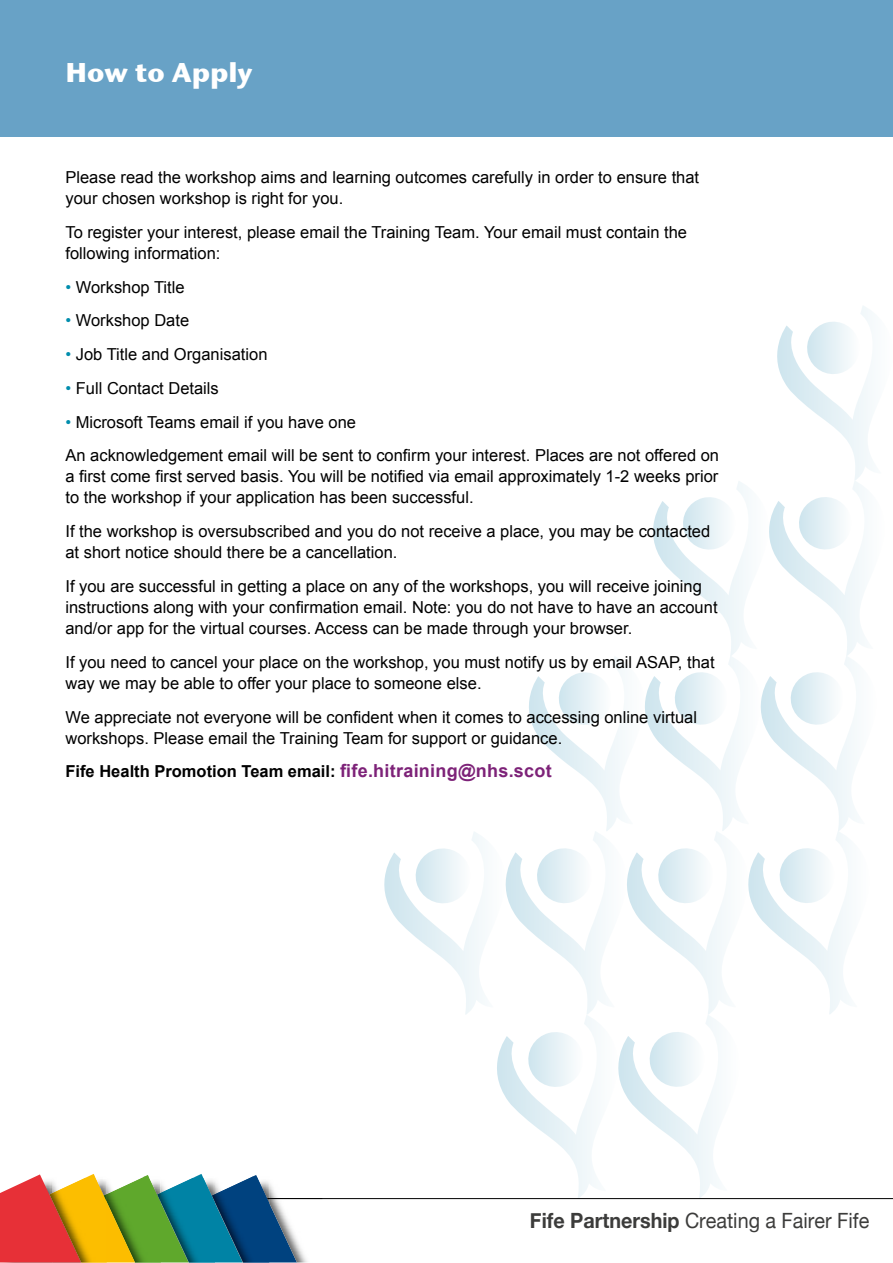
<style>
.page{position:relative;width:893px;height:1263px;background:#fff}
.page>*{position:absolute;margin:0;border:0;box-sizing:border-box;transform-origin:0 0}
.t1{font:700 27px "Stone Sans ITC";color:#fff}
.t2{font:21px "Helvetica Neue";color:#3c3c3b;scale:.94 1}
.t3{font:16.5px/21px "Arial";color:#000}
.t4{font:700 16.5px "Arial";color:#000}
.s1{color:#008dad}
.s2{font-size:18px;color:#7d2278}
.s3{font-weight:700}
</style>
<div class="page">
<svg style="left:384px;top:306px;width:486px;height:892px"></svg>
<div style="left:0;top:0;width:893px;height:136px;background:#68a2c6"></div>
<img style="left:297px;top:1199px;width:25px;height:63px">
<svg style="left:0;top:1174px;width:297px;height:88px;background:#898667"></svg>
<hr style="left:268px;top:1198px;width:625px;height:1px;background:#000">
<h1 class="t1" style="left:65px;top:49px;width:189px">How to Apply</h1>
<p class="t3" style="left:65px;top:167px;width:635px">Please read the workshop aims and learning outcomes carefully in order to ensure that your chosen workshop is right for you.</p>
<p class="t3" style="left:65px;top:222px;width:623px">To register your interest, please email the Training Team. Your email must contain the following information:</p>
<p class="t3" style="left:65px;top:277px;width:121px"><span class="s1">•</span> Workshop Title</p>
<p class="t3" style="left:65px;top:310px;width:125px"><span class="s1">•</span> Workshop Date</p>
<p class="t3" style="left:65px;top:344px;width:204px"><span class="s1">•</span> Job Title and Organisation</p>
<p class="t3" style="left:65px;top:378px;width:155px"><span class="s1">•</span> Full Contact Details</p>
<p class="t3" style="left:65px;top:405px;width:655px;line-height:33.8px"><span class="s1">•</span> Microsoft Teams email if you have one<br>An acknowledgement email will be sent to confirm your interest. Places are not offered on</p>
<p class="t3" style="left:65px;top:466px;width:654px">a first come first served basis. You will be notified via email approximately 1-2 weeks prior to the workshop if your application has been successful.</p>
<p class="t3" style="left:65px;top:521px;width:646px">If the workshop is oversubscribed and you do not receive a place, you may be contacted at short notice should there be a cancellation.</p>
<p class="t3" style="left:65px;top:576px;width:654px">If you are successful in getting a place on any of the workshops, you will receive joining instructions along with your confirmation email. Note: you do not have to have an account and/or app for the virtual courses. Access can be made through your browser.</p>
<p class="t3" style="left:65px;top:652px;width:651px">If you need to cancel your place on the workshop, you must notify us by email ASAP, that way we may be able to offer your place to someone else.</p>
<p class="t3" style="left:65px;top:706px;width:633px">We appreciate not everyone will be confident when it comes to accessing online virtual workshops. Please email the Training Team for support or guidance.</p>
<p class="t4" style="left:65px;top:761px;width:488px">Fife Health Promotion Team email: <span class="s2">fife.hitraining@nhs.scot</span></p>
<p class="t2" style="left:530px;top:1205px;width:363px"><span class="s3">Fife Partnership</span> Creating a Fairer Fife</p>
</div>
